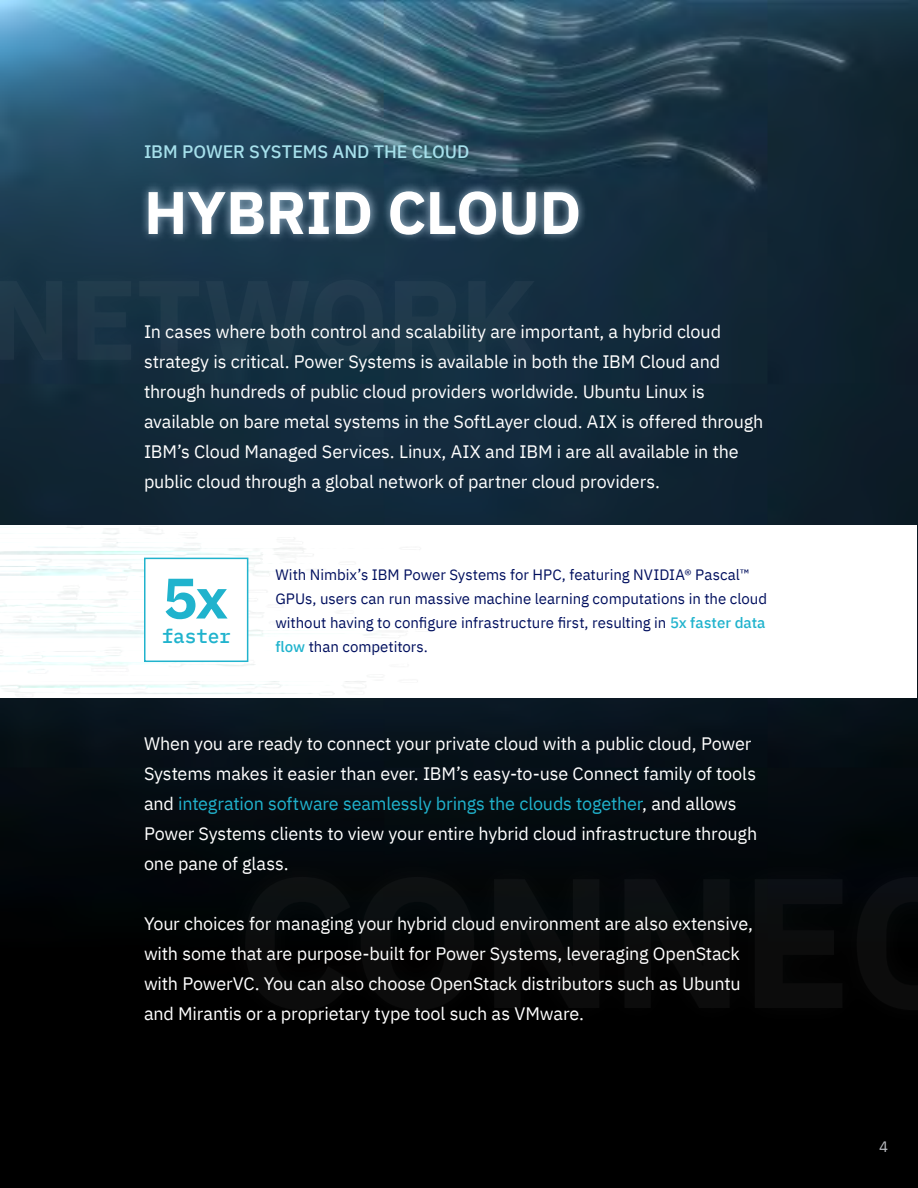
<style>
.page{position:relative;width:918px;height:1188px;background:#fff}
.page>*{position:absolute;margin:0;border:0;box-sizing:border-box;transform-origin:0 0}
.t1{font:700 184.65px "IBM Plex Sans";letter-spacing:-.02em;color:#fff}
.t2{font:700 112.8px "IBM Plex Sans";letter-spacing:-.02em;color:#fff}
.t3{font:700 60px "IBM Plex Sans";letter-spacing:-.005em;color:#fff}
.t4{font:700 57px "IBM Plex Mono";color:#20b3cd}
.t5{font:500 19.5px "IBM Plex Mono";letter-spacing:-.01em;color:#20b3cd}
.t6{font:18px/30px "IBM Plex Sans";letter-spacing:-.01em;color:#fff}
.t7{font:500 18px "IBM Plex Sans";color:#a6e0eb}
.t8{font:15px/24px "IBM Plex Sans";color:#000f5e}
.t9{font:15px "IBM Plex Sans";color:#bdbfc4}
.s1{font-weight:500;color:#20b3cd}
.s2{color:#20b3cd}
</style>
<div class="page">
<img style="left:0;top:0;width:918px;height:1188px">
<div style="left:140px;top:182px;width:447px;height:60px;background:#c9e1f5;opacity:.75"></div>
<div style="left:216px;top:849px;width:702px;height:189px;background:#030506"></div>
<div style="left:0;top:262px;width:553px;height:117px;background:#173244"></div>
<div style="left:1px;top:526px;width:916px;height:172px;background:#fff"></div>
<div style="left:144px;top:558px;width:104px;height:104px;background:#fff;border:2px solid #20b3cd"></div>
<p class="t7" style="left:144px;top:138px;width:327px">IBM POWER SYSTEMS AND THE CLOUD</p>
<h3 class="t3" style="left:144px;top:165px;width:439px">HYBRID CLOUD</h3>
<h2 class="t2" style="left:-11px;top:230px;width:551px">NETWORK</h2>
<p class="t6" style="left:144px;top:315px;width:621px">In cases where both control and scalability are important, a hybrid cloud strategy is critical. Power Systems is available in both the IBM Cloud and through hundreds of public cloud providers worldwide. Ubuntu Linux is available on bare metal systems in the SoftLayer cloud. AIX is offered through IBM’s Cloud Managed Services. Linux, AIX and IBM i are all available in the public cloud through a global network of partner cloud providers.</p>
<h3 class="t4" style="left:163px;top:553px;width:67px">5x</h3>
<p class="t5" style="left:162px;top:621px;width:71px">faster</p>
<p class="t8" style="left:275px;top:561px;width:493px">With Nimbix’s IBM Power Systems for HPC, featuring NVIDIA® Pascal™ GPUs, users can run massive machine learning computations in the cloud without having to configure infrastructure first, resulting in <span class="s1">5x faster data flow</span> than competitors.</p>
<p class="t6" style="left:144px;top:727px;width:615px">When you are ready to connect your private cloud with a public cloud, Power Systems makes it easier than ever. IBM’s easy-to-use Connect family of tools and <span class="s2">integration software seamlessly brings the clouds together</span>, and allows Power Systems clients to view your entire hybrid cloud infrastructure through one pane of glass.</p>
<h1 class="t1" style="left:236px;top:796px;width:733px">CONNEC</h1>
<p class="t6" style="left:144px;top:907px;width:611px">Your choices for managing your hybrid cloud environment are also extensive, with some that are purpose-built for Power Systems, leveraging OpenStack with PowerVC. You can also choose OpenStack distributors such as Ubuntu and Mirantis or a proprietary type tool such as VMware.</p>
<p class="t9" style="left:879px;top:1135px;width:10px">4</p>
</div>
